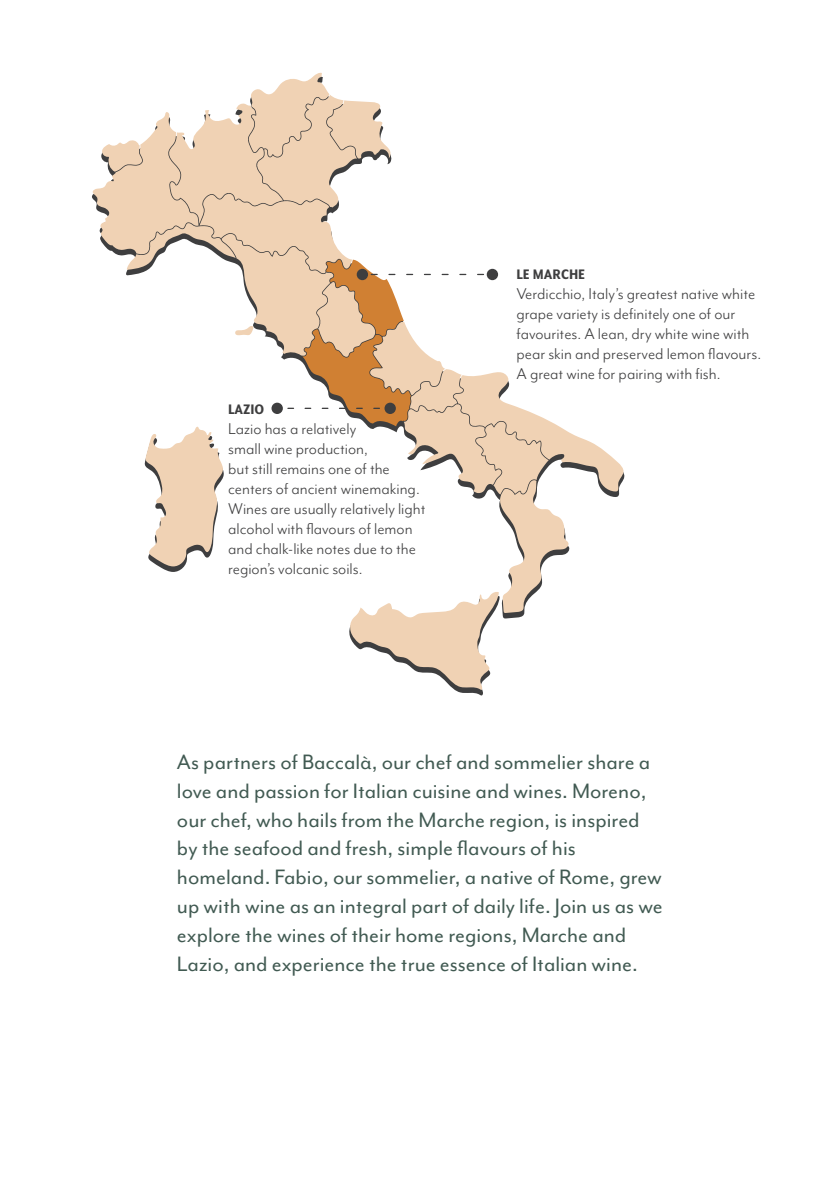
<style>
.page{position:relative;width:840px;height:1191px;background:#fff}
.page>*{position:absolute;margin:0;border:0;box-sizing:border-box;transform-origin:0 0}
.PAGE_TITLE{font:24px/28.8px "Mr Eaves Mod OT";color:#415a52}
.MAP_REGIOIN_NAMES{font:700 20px "Mr Eaves XL Mod Nar OT";color:#3e3e3f}
.MAP_REGION_DEFINITIONS{font:18px/20px "Mr Eaves Mod OT";color:#3e3e3f}
</style>
<div class="page">
<svg style="left:92px;top:72px;width:531px;height:623px"></svg>
<p class="MAP_REGIOIN_NAMES" style="left:228px;top:398px;width:15px">Lazio</p>
<p class="MAP_REGION_DEFINITIONS" style="left:228px;top:419px;width:199px">Lazio has a relatively<br>small wine production,<br>but still remains one of the centers of ancient winemaking.<br>Wines are usually relatively light alcohol with flavours of lemon and chalk-like notes due to the region’s volcanic soils.</p>
<p class="MAP_REGIOIN_NAMES" style="left:516px;top:263px;width:70px">LE MARCHE</p>
<p class="MAP_REGION_DEFINITIONS" style="left:516px;top:284px;width:246px">Verdicchio, Italy’s greatest native white grape variety is definitely one of our favourites. A lean, dry white wine with pear skin and preserved lemon flavours.<br>A great wine for pairing with fish.</p>
<p class="PAGE_TITLE" style="left:177px;top:748px;width:487px">As partners of Baccalà, our chef and sommelier share a love and passion for Italian cuisine and wines. Moreno, our chef, who hails from the Marche region, is inspired by the seafood and fresh, simple flavours of his homeland. Fabio, our sommelier, a native of Rome, grew up with wine as an integral part of daily life. Join us as we explore the wines of their home regions, Marche and Lazio, and experience the true essence of Italian wine.</p>
</div>
